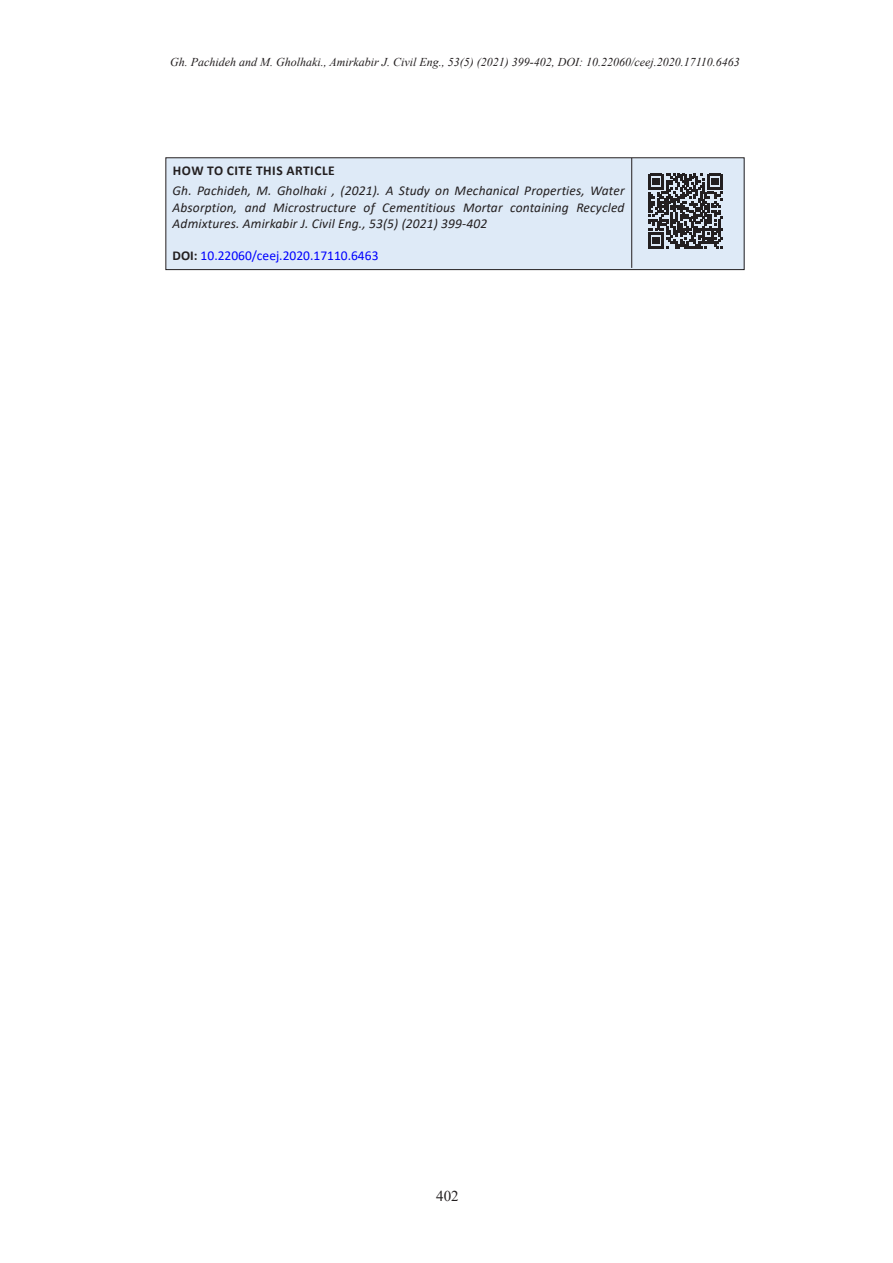
<style>
.page{position:relative;width:893px;height:1263px;background:#fff}
.page>*{position:absolute;margin:0;border:0;box-sizing:border-box;transform-origin:0 0}
.t1{font:15px "Times New Roman";color:#231f20}
.t2{font:italic 13.5px/16.2px "Calibri";letter-spacing:.01em;color:#231f20;text-align:justify}
.t3{font:13.5px "Calibri";color:#00f}
.t4{font:700 13.5px "Calibri";letter-spacing:.04em;color:#231f20}
.t5{font:italic 12px "Times New Roman";color:#231f20}
.s1{font-weight:700;color:#231f20}
</style>
<div class="page">
<div style="left:166px;top:158px;width:578px;height:112px;background:#deeaf7"></div>
<div style="left:165px;top:157px;width:580px;height:113px;border:1px solid #231f20"></div>
<hr style="left:631px;top:158px;width:1px;height:110px;background:#231f20">
<svg style="left:648px;top:174px;width:75px;height:74px"></svg>
<p class="t5" style="left:170px;top:54px;width:571px">Gh. Pachideh and M. Gholhaki., Amirkabir J. Civil Eng., 53(5) (2021) 399-402, DOI: 10.22060/ceej.2020.17110.6463</p>
<p class="t4" style="left:173px;top:161px;width:163px">HOW TO CITE THIS ARTICLE</p>
<p class="t2" style="left:173px;top:182px;width:453px">Gh. Pachideh, M. Gholhaki , (2021). A Study on Mechanical Properties, Water Absorption, and Microstructure of Cementitious Mortar containing Recycled Admixtures. Amirkabir J. Civil Eng., 53(5) (2021) 399-402</p>
<p class="t3" style="left:173px;top:246px;width:207px"><span class="s1">DOI:</span> 10.22060/ceej.2020.17110.6463</p>
<p class="t1" style="left:436px;top:1185px;width:24px">402</p>
</div>
